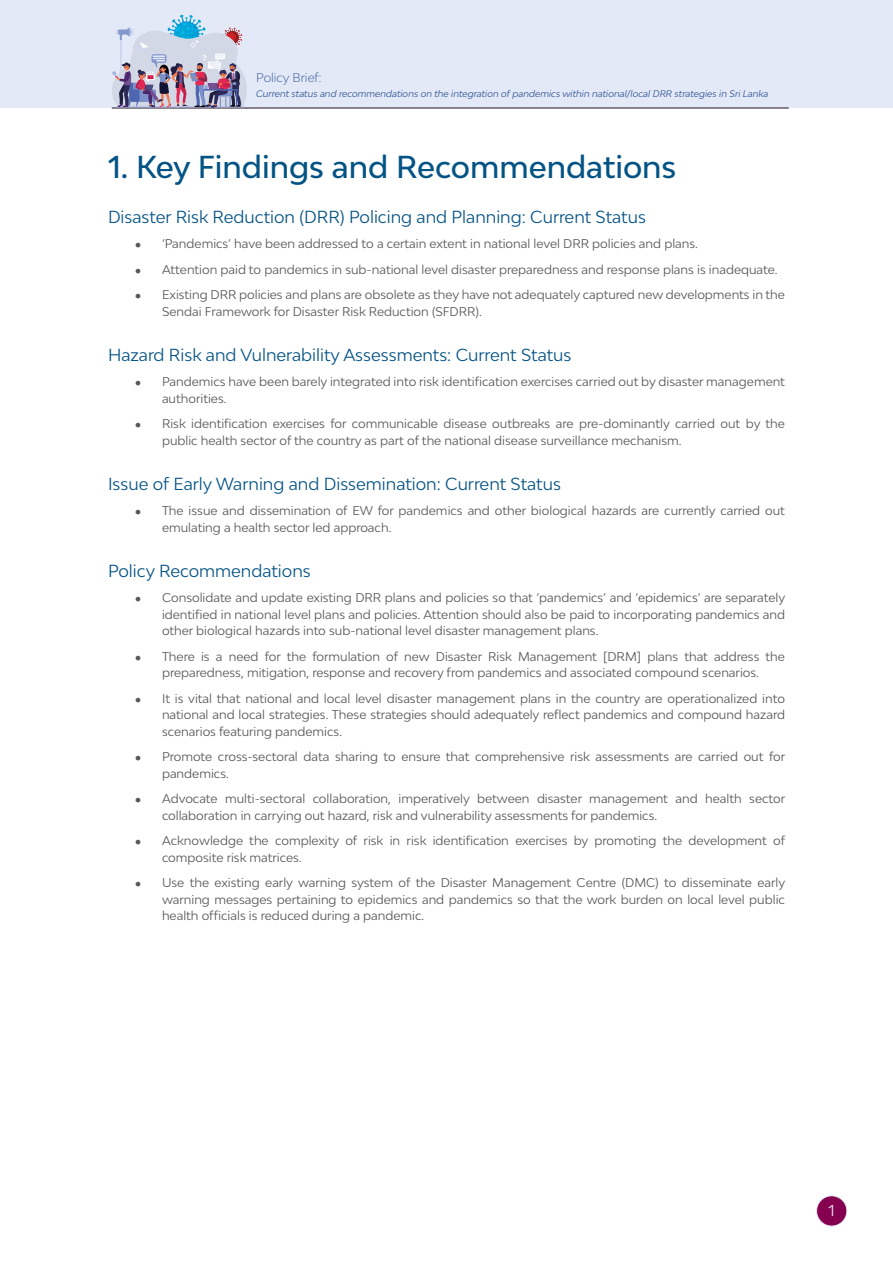
<style>
.page{position:relative;width:893px;height:1263px;background:#fff}
.page>*{position:absolute;margin:0;border:0;box-sizing:border-box;transform-origin:0 0}
.t1{font:500 30px "Bw Modelica";color:#045385}
.t2{font:16.5px "Bw Modelica";color:#045385}
.t3{font:15px "Bw Modelica";color:#e3e9f6}
.t4{font:12px/16.5px "Bw Modelica";color:#565659}
.t5{font:300 12px "Bw Modelica";color:#2f5496}
.t6{font:italic 9px "Bw Modelica";color:#2f5496}
.s1{font-family:"CMU Serif";color:#58595b}
</style>
<div class="page">
<div style="left:0;top:0;width:893px;height:108px;background:#e3e9f6"></div>
<div style="left:816px;top:1196px;width:31px;height:30px;background:#860050;border-radius:50%"></div>
<div style="left:816px;top:1195px;width:31px;height:31px;border:1px solid #e3e9f6;border-radius:50%"></div>
<hr style="left:112px;top:108px;width:677px;height:1px;background:#230e22">
<img style="left:111px;top:15px;width:138px;height:93px">
<p class="t5" style="left:256px;top:70px;width:67px">Policy Brief:</p>
<p class="t6" style="left:256px;top:88px;width:514px">Current status and recommendations on the integration of pandemics within national/local DRR strategies in Sri Lanka</p>
<h1 class="t1" style="left:108px;top:147px;width:570px">1. Key Findings and Recommendations</h1>
<h2 class="t2" style="left:108px;top:206px;width:539px">Disaster Risk Reduction (DRR) Policing and Planning: Current Status</h2>
<p class="t4" style="left:135px;top:235px;width:564px"><span class="s1">•</span> ‘Pandemics’ have been addressed to a certain extent in national level DRR policies and plans.</p>
<p class="t4" style="left:135px;top:261px;width:644px"><span class="s1">•</span> Attention paid to pandemics in sub-national level disaster preparedness and response plans is inadequate.</p>
<p class="t4" style="left:162px;top:286px;width:624px;text-indent:-27px"><span class="s1">•</span> Existing DRR policies and plans are obsolete as they have not adequately captured new developments in the<br>Sendai Framework for Disaster Risk Reduction (SFDRR).</p>
<h2 class="t2" style="left:108px;top:344px;width:465px">Hazard Risk and Vulnerability Assessments: Current Status</h2>
<p class="t4" style="left:162px;top:373px;width:624px;text-indent:-27px"><span class="s1">•</span> Pandemics have been barely integrated into risk identification exercises carried out by disaster management authorities.</p>
<p class="t4" style="left:162px;top:415px;width:624px;text-indent:-27px"><span class="s1">•</span> Risk identification exercises for communicable disease outbreaks are pre-dominantly carried out by the public health sector of the country as part of the national disease surveillance mechanism.</p>
<h2 class="t2" style="left:108px;top:473px;width:454px">Issue of Early Warning and Dissemination: Current Status</h2>
<p class="t4" style="left:162px;top:502px;width:624px;text-indent:-27px"><span class="s1">•</span> The issue and dissemination of EW for pandemics and other biological hazards are currently carried out emulating a health sector led approach.</p>
<h2 class="t2" style="left:108px;top:560px;width:204px">Policy Recommendations</h2>
<p class="t4" style="left:162px;top:589px;width:625px;text-align:justify;text-indent:-27px"><span class="s1">•</span> Consolidate and update existing DRR plans and policies so that ‘pandemics’ and ‘epidemics’ are separately identified in national level plans and policies. Attention should also be paid to incorporating pandemics and other biological hazards into sub-national level disaster management plans.</p>
<p class="t4" style="left:135px;top:648px;width:651px;text-align:center"><span class="s1">•</span> There is a need for the formulation of new Disaster Risk Management [DRM] plans that address the preparedness, mitigation, response and recovery from pandemics and associated compound scenarios.</p>
<p class="t4" style="left:162px;top:690px;width:624px;text-align:justify;text-indent:-27px"><span class="s1">•</span> It is vital that national and local level disaster management plans in the country are operationalized into national and local strategies. These strategies should adequately reflect pandemics and compound hazard scenarios featuring pandemics.</p>
<p class="t4" style="left:162px;top:748px;width:625px;text-indent:-27px"><span class="s1">•</span> Promote cross-sectoral data sharing to ensure that comprehensive risk assessments are carried out for pandemics.</p>
<p class="t4" style="left:162px;top:790px;width:625px;text-indent:-27px"><span class="s1">•</span> Advocate multi-sectoral collaboration, imperatively between disaster management and health sector collaboration in carrying out hazard, risk and vulnerability assessments for pandemics.</p>
<p class="t4" style="left:162px;top:832px;width:625px;text-indent:-27px"><span class="s1">•</span> Acknowledge the complexity of risk in risk identification exercises by promoting the development of composite risk matrices.</p>
<p class="t4" style="left:162px;top:874px;width:625px;text-align:justify;text-indent:-27px"><span class="s1">•</span> Use the existing early warning system of the Disaster Management Centre (DMC) to disseminate early warning messages pertaining to epidemics and pandemics so that the work burden on local level public health officials is reduced during a pandemic.</p>
<p class="t3" style="left:829px;top:1201px;width:8px">1</p>
</div>
